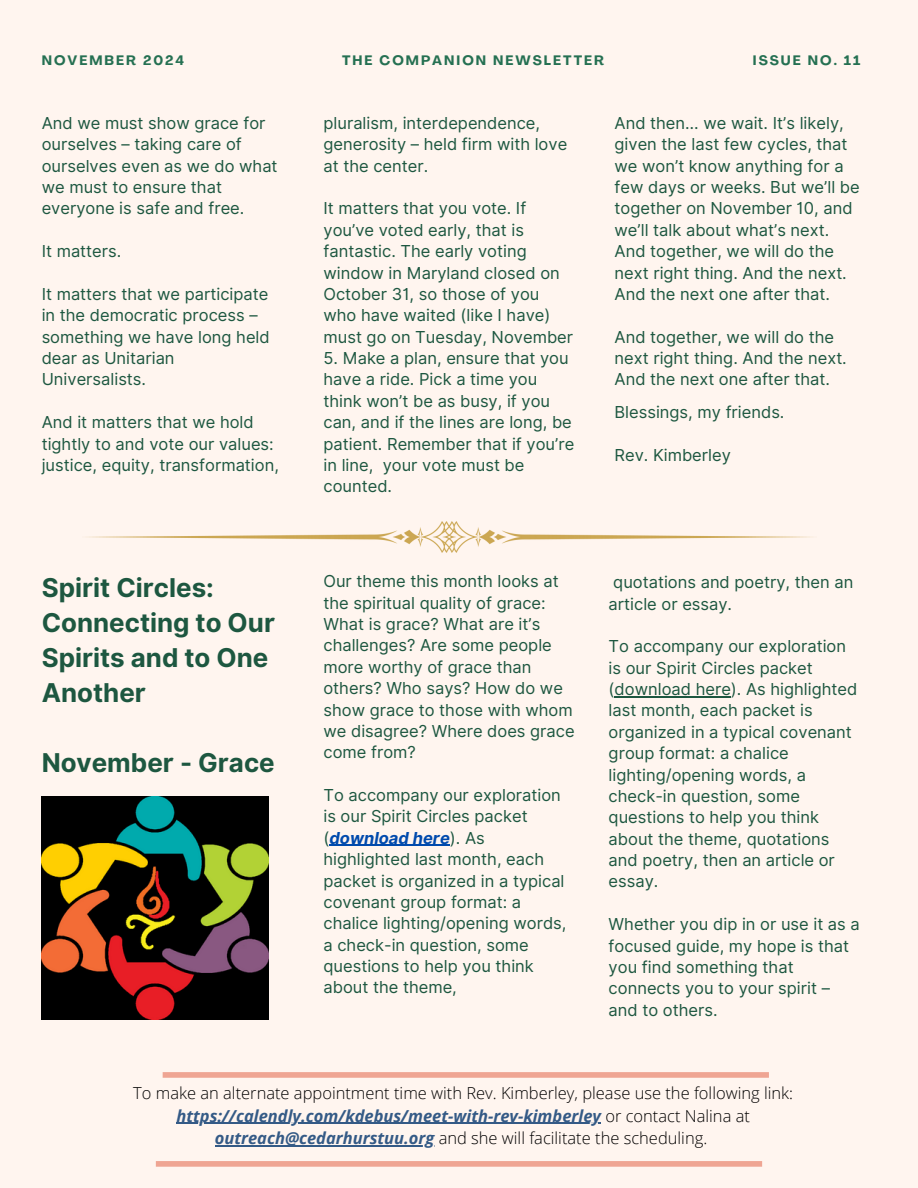
<style>
.page{position:relative;width:918px;height:1188px;background:#fff5ef}
.page>*{position:absolute;margin:0;border:0;box-sizing:border-box;transform-origin:0 0}
.t1{font:700 25.95px/34.8px "Inter";color:#1d5740}
.t2{font:16.5px/21.3px "Inter";color:#1d5740}
.t3{font:300 16.5px "Open Sans";color:#000}
.t4{font:italic 700 16.5px "Open Sans";color:#345a86}
.t5{font:700 13.5px "Agrandir";letter-spacing:.15em;color:#257052}
.s1{font-weight:700;font-style:italic;color:#004aad}
.s2{font-weight:300;font-style:normal;color:#000}
.s3{font-weight:700;font-style:italic;color:#345a86}
</style>
<div class="page">
<div style="left:156px;top:1161px;width:606px;height:6px;background:#efa593"></div>
<img style="left:89px;top:521px;width:721px;height:32px">
<hr style="left:176px;top:1123px;width:425px;height:1px;background:#345a86">
<hr style="left:215px;top:1145px;width:219px;height:1px;background:#345a86">
<hr style="left:329px;top:845px;width:121px;height:1px;background:#004aad">
<hr style="left:615px;top:696px;width:116px;height:1px;background:#1d5740">
<img style="left:42px;top:797px;width:227px;height:223px">
<div style="left:163px;top:1072px;width:606px;height:6px;background:#efa593"></div>
<p class="t5" style="left:42px;top:55px;width:144px">NOVEMBER 2024</p>
<h2 class="t5" style="left:342px;top:55px;width:264px">THE COMPANION NEWSLETTER</h2>
<p class="t5" style="left:753px;top:55px;width:109px">ISSUE NO. 11</p>
<h2 class="t2" style="left:42px;top:112px;width:237px">And we must show grace for ourselves – taking care of ourselves even as we do what we must to ensure that everyone is safe and free.</h2>
<h2 class="t2" style="left:42px;top:241px;width:81px">It matters.</h2>
<h2 class="t2" style="left:42px;top:283px;width:230px">It matters that we participate in the democratic process – something we have long held dear as Unitarian<br>Universalists.</h2>
<h2 class="t2" style="left:42px;top:412px;width:239px">And it matters that we hold tightly to and vote our values: justice, equity, transformation,</h2>
<h1 class="t1" style="left:42px;top:571px;width:235px">Spirit Circles:<br>Connecting to Our<br>Spirits and to One<br>Another</h1>
<h1 class="t1" style="left:42px;top:745px;width:234px">November - Grace</h1>
<h2 class="t2" style="left:323px;top:112px;width:245px">pluralism, interdependence, generosity – held firm with love at the center.</h2>
<h2 class="t2" style="left:323px;top:198px;width:251px">It matters that you vote. If you’ve voted early, that is fantastic. The early voting window in Maryland closed on<br>October 31, so those of you who have waited (like I have) must go on Tuesday, November</h2>
<h2 class="t2" style="left:323px;top:347px;width:252px">5. Make a plan, ensure that you have a ride. Pick a time you think won’t be as busy, if you can, and if the lines are long, be patient. Remember that if you’re in line, your vote must be counted.</h2>
<h2 class="t2" style="left:323px;top:571px;width:253px">Our theme this month looks at the spiritual quality of grace:<br>What is grace? What are it’s challenges? Are some people more worthy of grace than others? Who says? How do we show grace to those with whom we disagree? Where does grace come from?</h2>
<h2 class="t2" style="left:323px;top:784px;width:245px">To accompany our exploration is our Spirit Circles packet (<span class="s1">download here</span>). As highlighted last month, each packet is organized in a typical covenant group format: a chalice lighting/opening words, a check-in question, some questions to help you think about the theme,</h2>
<p class="t2" style="left:615px;top:112px;width:247px">And then… we wait. It’s likely, given the last few cycles, that we won’t know anything for a few days or weeks. But we’ll be together on November 10, and we’ll talk about what’s next.<br>And together, we will do the next right thing. And the next.<br>And the next one after that.</p>
<h1 class="t2" style="left:615px;top:326px;width:234px">And together, we will do the next right thing. And the next.<br>And the next one after that.</h1>
<h1 class="t2" style="left:615px;top:401px;width:171px">Blessings, my friends.</h1>
<p class="t2" style="left:615px;top:444px;width:118px">Rev. Kimberley</p>
<h2 class="t2" style="left:609px;top:572px;width:246px">quotations and poetry, then an article or essay.</h2>
<h2 class="t2" style="left:609px;top:636px;width:250px">To accompany our exploration is our Spirit Circles packet (download here). As highlighted last month, each packet is organized in a typical covenant group format: a chalice lighting/opening words, a check-in question, some questions to help you think about the theme, quotations and poetry, then an article or essay.</h2>
<h2 class="t2" style="left:609px;top:914px;width:253px">Whether you dip in or use it as a focused guide, my hope is that you find something that connects you to your spirit – and to others.</h2>
<h2 class="t3" style="left:133px;top:1082px;width:661px">To make an alternate appointment time with Rev. Kimberley, please use the following link:</h2>
<h2 class="t4" style="left:176px;top:1104px;width:575px">https://calendly.com/kdebus/meet-with-rev-kimberley <span class="s2">or contact Nalina at</span></h2>
<h2 class="t3" style="left:215px;top:1127px;width:494px"><span class="s3">outreach@cedarhurstuu.org</span> and she will facilitate the scheduling.</h2>
</div>
